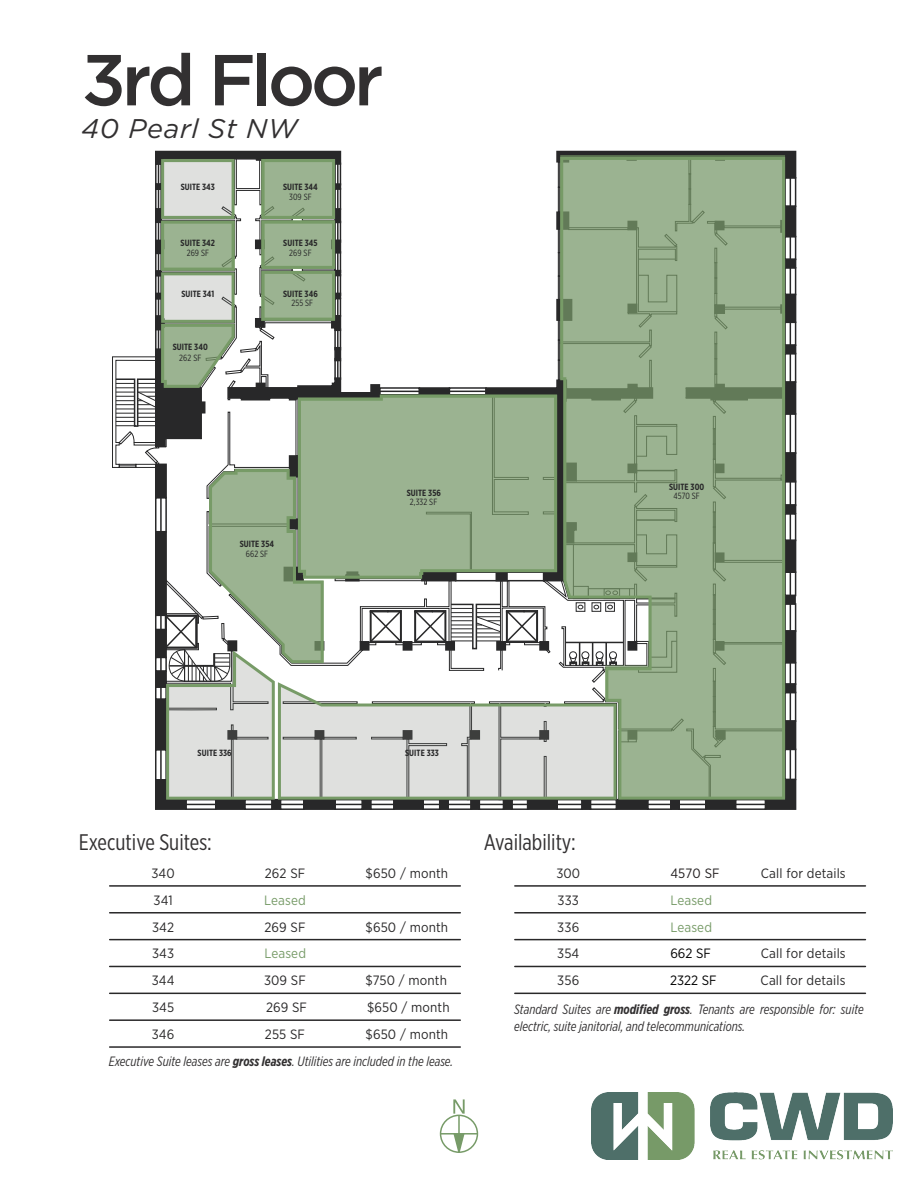
<style>
.page{position:relative;width:918px;height:1188px;background:#fff}
.page>*{position:absolute;margin:0;border:0;box-sizing:border-box;transform-origin:0 0}
.t1{font:500 72px "Gotham";letter-spacing:-.06em;color:#323031}
.t2{font:italic 27px "Gotham";letter-spacing:.025em;color:#323031}
.t3{font:22.5px "Gotham X Narrow";color:#323031}
.t4{font:italic 13.5px/16.2px "Gotham X Narrow";color:#323031}
.t5{font:13.5px/26.8px "Gotham Narrow";letter-spacing:.01em;color:#292829;text-align:justify}
.t6{font:13.5px/26.8px "Gotham Narrow";letter-spacing:.01em;color:#779b68}
.t7{font:13.5px "Gotham Narrow";color:#000}
.t8{font:13.5px "Gotham Narrow";letter-spacing:.01em;color:#231f20}
.t9{font:700 9px "Gotham X Narrow";letter-spacing:.01em;color:#282829}
.t10{font:9px "Gotham X Narrow";letter-spacing:.01em;color:#282829}
.s1{font-weight:700}
</style>
<div class="page">
<img style="left:592px;top:1092px;width:301px;height:67px">
<hr style="left:515px;top:885px;width:350px;height:2px;background:#292829">
<hr style="left:515px;top:912px;width:350px;height:2px;background:#292829">
<hr style="left:515px;top:939px;width:350px;height:1px;background:#292829">
<hr style="left:515px;top:966px;width:350px;height:1px;background:#292829">
<hr style="left:515px;top:993px;width:350px;height:1px;background:#292829">
<hr style="left:110px;top:885px;width:350px;height:2px;background:#292829">
<hr style="left:110px;top:912px;width:350px;height:2px;background:#292829">
<hr style="left:110px;top:939px;width:350px;height:1px;background:#292829">
<hr style="left:110px;top:1019px;width:350px;height:2px;background:#292829">
<hr style="left:110px;top:966px;width:350px;height:1px;background:#292829">
<hr style="left:110px;top:1046px;width:350px;height:2px;background:#292829">
<hr style="left:110px;top:993px;width:350px;height:1px;background:#292829">
<hr style="left:458px;top:1115px;width:2px;height:37px;background:#779b68">
<div style="left:440px;top:1115px;width:38px;height:38px;border:2px solid #779b68;border-radius:50%"></div>
<svg style="left:441px;top:1132px;width:36px;height:21px"></svg>
<svg style="left:453px;top:1099px;width:12px;height:15px"></svg>
<svg style="left:112px;top:150px;width:685px;height:660px"></svg>
<svg style="left:298px;top:394px;width:259px;height:184px;background:#97af8c"></svg>
<h1 class="t1" style="left:82px;top:33px;width:304px">3rd Floor</h1>
<h2 class="t2" style="left:82px;top:112px;width:217px">40 Pearl St NW</h2>
<p class="t9" style="left:181px;top:181px;width:36px">SUITE 343</p>
<p class="t9" style="left:283px;top:181px;width:36px">SUITE 344</p>
<p class="t9" style="left:181px;top:237px;width:36px">SUITE 342</p>
<p class="t10" style="left:187px;top:248px;width:24px">269 SF</p>
<p class="t9" style="left:181px;top:288px;width:34px">SUITE 341</p>
<p class="t10" style="left:186px;top:291px;width:23px">243 SF</p>
<p class="t9" style="left:173px;top:341px;width:37px">SUITE 340</p>
<p class="t10" style="left:179px;top:352px;width:23px">262 SF</p>
<p class="t10" style="left:289px;top:192px;width:24px">309 SF</p>
<p class="t9" style="left:283px;top:237px;width:36px">SUITE 345</p>
<p class="t10" style="left:289px;top:247px;width:24px">269 SF</p>
<p class="t9" style="left:283px;top:288px;width:36px">SUITE 346</p>
<p class="t10" style="left:291px;top:298px;width:23px">255 SF</p>
<p class="t9" style="left:240px;top:538px;width:36px">SUITE 354</p>
<p class="t10" style="left:246px;top:548px;width:24px">662 SF</p>
<p class="t9" style="left:407px;top:487px;width:36px">SUITE 356</p>
<p class="t10" style="left:410px;top:497px;width:29px">2,332 SF</p>
<p class="t9" style="left:198px;top:747px;width:36px">SUITE 336</p>
<p class="t9" style="left:405px;top:747px;width:35px">SUITE 333</p>
<p class="t10" style="left:204px;top:752px;width:24px">643 SF</p>
<p class="t10" style="left:411px;top:752px;width:26px">1,513 SF</p>
<p class="t9" style="left:669px;top:481px;width:37px">SUITE 300</p>
<p class="t10" style="left:674px;top:491px;width:28px">4570 SF</p>
<h3 class="t3" style="left:484px;top:829px;width:94px">Availability:</h3>
<p class="t5" style="left:556px;top:859px;width:25px">300<br>333<br>336<br>354<br>356</p>
<h3 class="t3" style="left:79px;top:829px;width:135px">Executive Suites:</h3>
<p class="t5" style="left:366px;top:859px;width:84px">$650 / month</p>
<p class="t5" style="left:761px;top:859px;width:86px">Call for details</p>
<p class="t8" style="left:670px;top:865px;width:51px">4570 SF</p>
<p class="t5" style="left:151px;top:859px;width:25px">340</p>
<p class="t5" style="left:265px;top:859px;width:42px">262 SF</p>
<p class="t6" style="left:264px;top:886px;width:43px">Leased</p>
<p class="t6" style="left:670px;top:886px;width:43px">Leased<br>Leased</p>
<p class="t7" style="left:670px;top:945px;width:42px">662 SF</p>
<p class="t5" style="left:154px;top:886px;width:21px">341</p>
<p class="t5" style="left:366px;top:913px;width:84px">$650 / month</p>
<p class="t5" style="left:152px;top:913px;width:24px">342</p>
<p class="t5" style="left:264px;top:913px;width:43px">269 SF</p>
<p class="t6" style="left:264px;top:940px;width:43px">Leased</p>
<p class="t5" style="left:761px;top:940px;width:86px">Call for details</p>
<p class="t7" style="left:670px;top:972px;width:48px">2322 SF</p>
<p class="t5" style="left:761px;top:967px;width:86px">Call for details</p>
<p class="t5" style="left:152px;top:940px;width:24px">343</p>
<p class="t5" style="left:152px;top:967px;width:24px">344</p>
<p class="t5" style="left:365px;top:967px;width:83px">$750 / month</p>
<p class="t5" style="left:264px;top:967px;width:43px">309 SF</p>
<p class="t5" style="left:152px;top:994px;width:24px">345<br>346</p>
<p class="t5" style="left:266px;top:994px;width:43px">269 SF</p>
<p class="t5" style="left:367px;top:994px;width:84px">$650 / month</p>
<p class="t5" style="left:265px;top:1021px;width:42px">255 SF</p>
<p class="t5" style="left:366px;top:1021px;width:84px">$650 / month</p>
<p class="t4" style="left:109px;top:1053px;width:346px">Executive Suite leases are <span class="s1">gross leases</span>. Utilities are included in the lease.</p>
<p class="t4" style="left:514px;top:1001px;width:351px">Standard Suites are <span class="s1">modified gross</span>. Tenants are responsible for: suite electric, suite janitorial, and telecommunications.</p>
</div>
